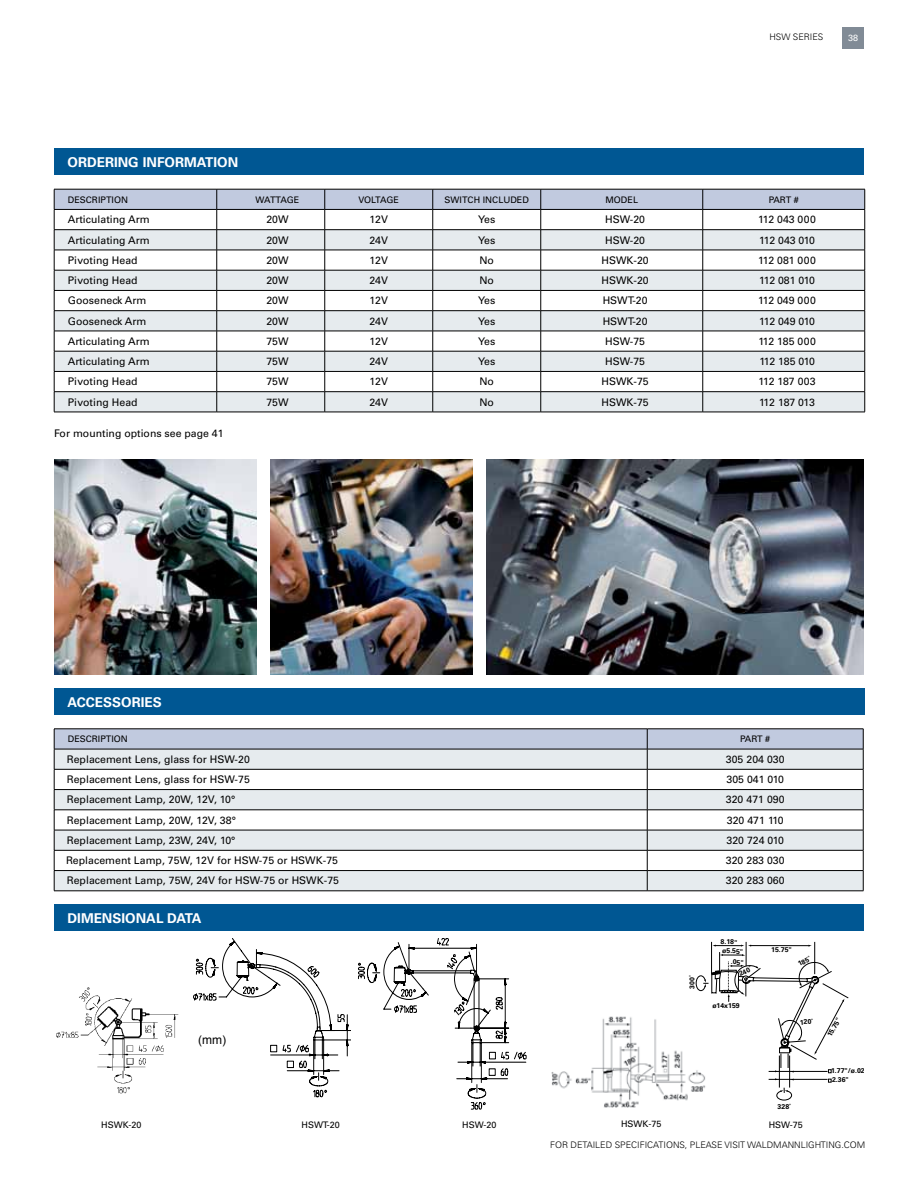
<style>
.page{position:relative;width:918px;height:1188px;background:#fff}
.page>*{position:absolute;margin:0;border:0;box-sizing:border-box;transform-origin:0 0}
.t1{font:700 13.5px "Univers";color:#fff}
.t2{font:12px "Arial";color:#000}
.t3{font:10.5px "Univers";letter-spacing:.005em;color:#000}
.t4{font:10.5px "Univers";letter-spacing:-.035em;color:#000}
.t5{font:10.5px "Univers";letter-spacing:-.015em;color:#000}
.t6{font:9px "Univers";letter-spacing:.005em;color:#000}
.t7{font:300 9px "Univers LT Std";color:#000}
.t8{font:9px "Univers LT Std";color:#000}
.t9{font:9px "Univers";letter-spacing:-.025em;color:#000}
.t10{font:9px "Univers";color:#fff}
.t11{font:700 6.9px/9px "Univers";color:#000}
</style>
<div class="page">
<div style="left:842px;top:27px;width:22px;height:22px;background:#818b96"></div>
<div style="left:54px;top:148px;width:810px;height:28px;background:#005793"></div>
<div style="left:54px;top:904px;width:810px;height:28px;background:#005793"></div>
<img style="left:552px;top:1016px;width:144px;height:92px">
<svg style="left:696px;top:942px;width:153px;height:159px"></svg>
<svg style="left:193px;top:938px;width:158px;height:159px"></svg>
<img style="left:56px;top:987px;width:123px;height:107px">
<svg style="left:358px;top:938px;width:168px;height:171px"></svg>
<hr style="left:54px;top:412px;width:163px;height:1px;background:#000">
<hr style="left:217px;top:412px;width:108px;height:1px;background:#000">
<hr style="left:325px;top:412px;width:108px;height:1px;background:#000">
<hr style="left:433px;top:412px;width:108px;height:1px;background:#000">
<hr style="left:541px;top:412px;width:162px;height:1px;background:#000">
<svg style="left:54px;top:189px;width:811px;height:223px"></svg>
<hr style="left:703px;top:412px;width:162px;height:1px;background:#000">
<div style="left:54px;top:688px;width:810px;height:27px;background:#005793"></div>
<hr style="left:54px;top:891px;width:593px;height:1px;background:#000">
<hr style="left:647px;top:891px;width:216px;height:1px;background:#000">
<svg style="left:54px;top:729px;width:810px;height:162px"></svg>
<img style="left:486px;top:459px;width:378px;height:216px">
<img style="left:54px;top:459px;width:202px;height:216px">
<img style="left:270px;top:459px;width:202px;height:216px">
<p class="t7" style="left:769px;top:32px;width:55px">HSW SERIES</p>
<p class="t10" style="left:848px;top:33px;width:12px">38</p>
<p class="t1" style="left:67px;top:155px;width:172px">ORDERING INFORMATION</p>
<p class="t6" style="left:68px;top:194px;width:62px">DESCRIPTION</p>
<p class="t9" style="left:256px;top:194px;width:45px">WATTAGE</p>
<p class="t9" style="left:358px;top:194px;width:42px">VOLTAGE</p>
<p class="t6" style="left:445px;top:194px;width:86px">SWITCH INCLUDED</p>
<p class="t6" style="left:605px;top:194px;width:34px">MODEL</p>
<p class="t6" style="left:769px;top:194px;width:32px">PART #</p>
<p class="t3" style="left:68px;top:213px;width:83px">Articulating Arm</p>
<p class="t3" style="left:266px;top:213px;width:24px">20W</p>
<p class="t3" style="left:369px;top:213px;width:20px">12V</p>
<p class="t3" style="left:478px;top:213px;width:19px">Yes</p>
<p class="t3" style="left:605px;top:213px;width:41px">HSW-20</p>
<p class="t3" style="left:758px;top:213px;width:59px">112 043 000</p>
<p class="t3" style="left:68px;top:234px;width:83px">Articulating Arm</p>
<p class="t3" style="left:266px;top:234px;width:24px">20W</p>
<p class="t3" style="left:369px;top:234px;width:20px">24V</p>
<p class="t3" style="left:478px;top:234px;width:19px">Yes</p>
<p class="t3" style="left:605px;top:234px;width:41px">HSW-20</p>
<p class="t4" style="left:759px;top:234px;width:57px">112 043 010</p>
<p class="t3" style="left:68px;top:254px;width:71px">Pivoting Head</p>
<p class="t3" style="left:266px;top:254px;width:24px">20W</p>
<p class="t3" style="left:369px;top:254px;width:20px">12V</p>
<p class="t3" style="left:479px;top:254px;width:16px">No</p>
<p class="t3" style="left:602px;top:254px;width:49px">HSWK-20</p>
<p class="t3" style="left:758px;top:254px;width:59px">112 081 000</p>
<p class="t3" style="left:68px;top:274px;width:71px">Pivoting Head</p>
<p class="t3" style="left:266px;top:274px;width:24px">20W</p>
<p class="t3" style="left:369px;top:274px;width:20px">24V</p>
<p class="t3" style="left:479px;top:274px;width:16px">No</p>
<p class="t3" style="left:601px;top:274px;width:49px">HSWK-20</p>
<p class="t4" style="left:759px;top:274px;width:57px">112 081 010</p>
<p class="t3" style="left:68px;top:294px;width:80px">Gooseneck Arm</p>
<p class="t3" style="left:266px;top:294px;width:24px">20W</p>
<p class="t3" style="left:369px;top:294px;width:20px">12V</p>
<p class="t3" style="left:478px;top:294px;width:19px">Yes</p>
<p class="t3" style="left:603px;top:294px;width:46px">HSWT-20</p>
<p class="t3" style="left:758px;top:294px;width:59px">112 049 000</p>
<p class="t3" style="left:68px;top:315px;width:80px">Gooseneck Arm</p>
<p class="t3" style="left:266px;top:315px;width:24px">20W</p>
<p class="t3" style="left:369px;top:315px;width:20px">24V</p>
<p class="t3" style="left:478px;top:315px;width:19px">Yes</p>
<p class="t3" style="left:603px;top:315px;width:46px">HSWT-20</p>
<p class="t4" style="left:759px;top:315px;width:57px">112 049 010</p>
<p class="t3" style="left:68px;top:335px;width:83px">Articulating Arm</p>
<p class="t3" style="left:266px;top:335px;width:24px">75W</p>
<p class="t3" style="left:369px;top:335px;width:20px">12V</p>
<p class="t3" style="left:478px;top:335px;width:19px">Yes</p>
<p class="t3" style="left:605px;top:335px;width:41px">HSW-75</p>
<p class="t3" style="left:758px;top:335px;width:59px">112 185 000</p>
<p class="t3" style="left:68px;top:355px;width:83px">Articulating Arm</p>
<p class="t3" style="left:266px;top:355px;width:24px">75W</p>
<p class="t3" style="left:369px;top:355px;width:20px">24V</p>
<p class="t3" style="left:478px;top:355px;width:19px">Yes</p>
<p class="t3" style="left:605px;top:355px;width:41px">HSW-75</p>
<p class="t4" style="left:759px;top:355px;width:57px">112 185 010</p>
<p class="t3" style="left:68px;top:375px;width:71px">Pivoting Head</p>
<p class="t3" style="left:266px;top:375px;width:24px">75W</p>
<p class="t3" style="left:369px;top:375px;width:20px">12V</p>
<p class="t3" style="left:479px;top:375px;width:16px">No</p>
<p class="t3" style="left:601px;top:375px;width:49px">HSWK-75</p>
<p class="t3" style="left:759px;top:375px;width:59px">112 187 003</p>
<p class="t3" style="left:68px;top:396px;width:71px">Pivoting Head</p>
<p class="t3" style="left:266px;top:396px;width:24px">75W</p>
<p class="t3" style="left:369px;top:396px;width:20px">24V</p>
<p class="t3" style="left:479px;top:396px;width:16px">No</p>
<p class="t3" style="left:601px;top:396px;width:49px">HSWK-75</p>
<p class="t5" style="left:759px;top:396px;width:57px">112 187 013</p>
<p class="t3" style="left:54px;top:427px;width:171px">For mounting options see page 41</p>
<p class="t1" style="left:68px;top:694px;width:96px">ACCESSORIES</p>
<p class="t8" style="left:68px;top:734px;width:62px">DESCRIPTION</p>
<p class="t8" style="left:740px;top:734px;width:31px">PART #</p>
<p class="t3" style="left:67px;top:753px;width:184px">Replacement Lens, glass for HSW-20</p>
<p class="t3" style="left:726px;top:753px;width:60px">305 204 030</p>
<p class="t3" style="left:67px;top:773px;width:184px">Replacement Lens, glass for HSW-75</p>
<p class="t3" style="left:726px;top:773px;width:59px">305 041 010</p>
<p class="t3" style="left:67px;top:794px;width:170px">Replacement Lamp, 20W, 12V, 10°</p>
<p class="t3" style="left:726px;top:794px;width:60px">320 471 090</p>
<p class="t3" style="left:67px;top:814px;width:170px">Replacement Lamp, 20W, 12V, 38°</p>
<p class="t3" style="left:727px;top:814px;width:58px">320 471 110</p>
<p class="t3" style="left:67px;top:834px;width:170px">Replacement Lamp, 23W, 24V, 10°</p>
<p class="t3" style="left:726px;top:834px;width:59px">320 724 010</p>
<p class="t3" style="left:66px;top:854px;width:274px">Replacement Lamp, 75W, 12V for HSW-75 or HSWK-75</p>
<p class="t3" style="left:726px;top:854px;width:60px">320 283 030</p>
<p class="t3" style="left:67px;top:875px;width:274px">Replacement Lamp, 75W, 24V for HSW-75 or HSWK-75</p>
<p class="t3" style="left:726px;top:875px;width:60px">320 283 060</p>
<p class="t1" style="left:68px;top:910px;width:135px">DIMENSIONAL DATA</p>
<p class="t2" style="left:198px;top:1032px;width:29px">(mm)</p>
<p class="t11" style="left:688px;top:989px;width:15px;rotate:-90deg">300˚</p>
<p class="t11" style="left:721px;top:937px;width:24px;rotate:1deg">8.18" ø5.55"</p>
<p class="t11" style="left:731px;top:958px;width:14px;rotate:1deg">.05"</p>
<p class="t11" style="left:737px;top:970px;width:15px;rotate:-26deg">240˚</p>
<p class="t11" style="left:712px;top:1001px;width:29px">ø14x159</p>
<p class="t11" style="left:771px;top:945px;width:22px;rotate:1deg">15.75"</p>
<p class="t11" style="left:796px;top:960px;width:15px;rotate:-26deg">185˚</p>
<p class="t11" style="left:800px;top:1018px;width:15px;rotate:-4deg">120˚</p>
<p class="t11" style="left:825px;top:1034px;width:22px;rotate:-60deg">15.75"</p>
<p class="t11" style="left:778px;top:1102px;width:15px">328˚</p>
<p class="t6" style="left:101px;top:1119px;width:42px">HSWK-20</p>
<p class="t6" style="left:302px;top:1119px;width:40px">HSWT-20</p>
<p class="t6" style="left:462px;top:1119px;width:36px">HSW-20</p>
<p class="t6" style="left:621px;top:1119px;width:42px">HSWK-75</p>
<p class="t6" style="left:769px;top:1119px;width:36px">HSW-75</p>
<p class="t11" style="left:831px;top:1066px;width:35px">1.77"/ø.02<br>2.36"</p>
<p class="t7" style="left:550px;top:1139px;width:317px">FOR DETAILED SPECIFICATIONS, PLEASE VISIT WALDMANNLIGHTING.COM</p>
</div>
